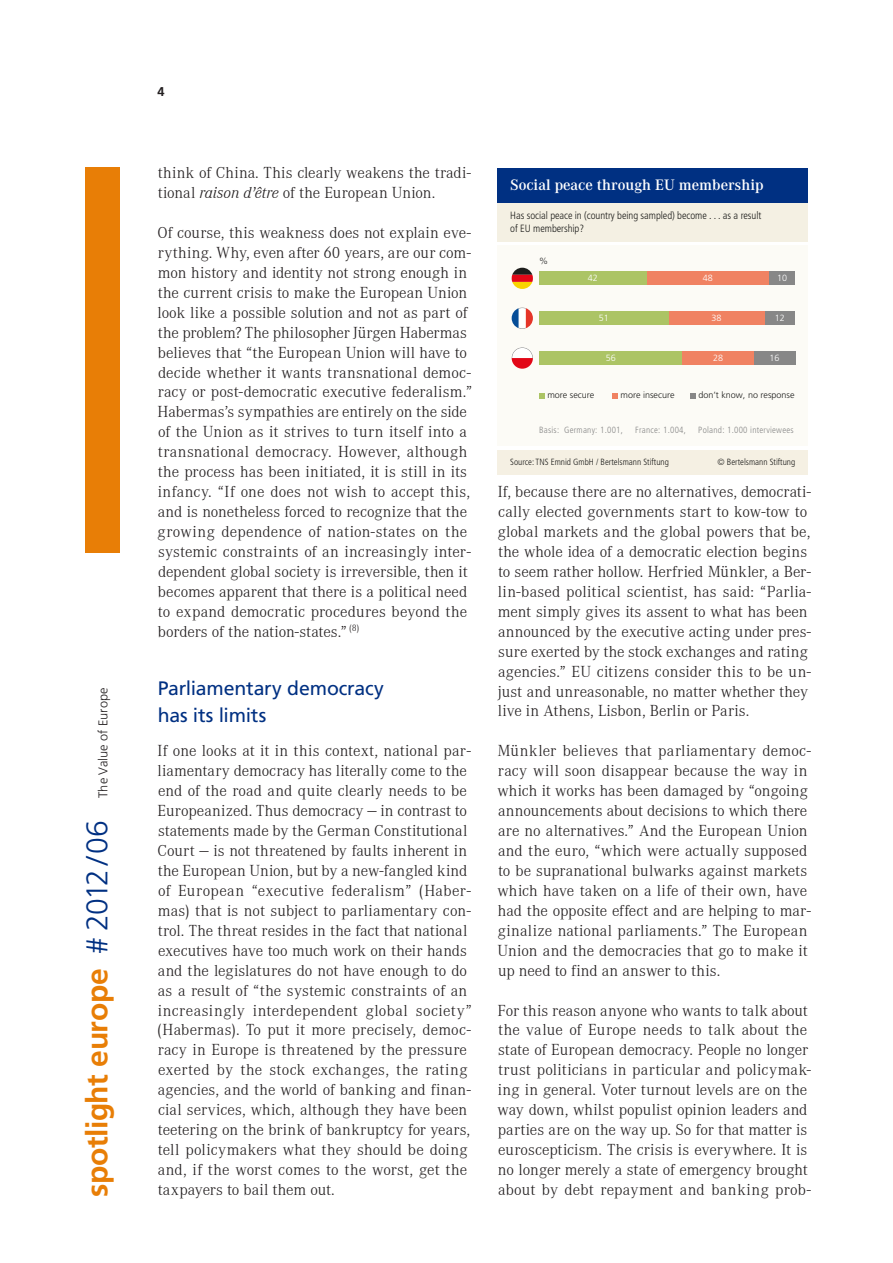
<style>
.page{position:relative;width:893px;height:1263px;background:#fff}
.page>*{position:absolute;margin:0;border:0;box-sizing:border-box;transform-origin:0 0}
.t1{font:700 30px "Frutiger LT Std";letter-spacing:-.015em;color:#e87e06}
.Fliesstext_DE{font:19.5px/27px "Frutiger LT Std";letter-spacing:-.01em;color:#003082}
.Fliesstext_DE-2{font:300 16.5px/20px "Corporate A";letter-spacing:.005em;color:#231f20}
.t2{font:600 15.75px "Corporate A";color:#fff}
.t3{font:300 12.75px "Frutiger LT Std";color:#231f20}
.t4{font:700 12.75px "Frutiger LT Std";color:#231f20}
.t5{font:300 condensed 10.5px/12.6px "Frutiger LT Std";letter-spacing:-.005em;color:#1d1d1b}
.t6{font:300 condensed 9px "Frutiger LT Std";color:#1d1d1b}
.t7{font:300 condensed 9px "Frutiger";letter-spacing:.03em;color:#878787}
.t8{font:300 9px "Frutiger";color:#1d1d1b}
.t9{font:300 9px "Frutiger";color:#fff}
.t10{font:300 9px "Frutiger";color:#343434}
.s1{font-weight:300;color:#003082}
.s2{font-style:italic}
</style>
<div class="page">
<div style="left:85px;top:167px;width:34px;height:386px;background:#e87e06"></div>
<div style="left:497px;top:246px;width:311px;height:200px;background:#fcfbf6"></div>
<div style="left:497px;top:168px;width:311px;height:35px;background:#003082"></div>
<div style="left:497px;top:450px;width:311px;height:25px;background:#f5f0e3"></div>
<div style="left:497px;top:203px;width:311px;height:38px;background:#f4f0e3"></div>
<div style="left:765px;top:311px;width:30px;height:14px;background:#878787"></div>
<div style="left:769px;top:271px;width:26px;height:14px;background:#878787"></div>
<div style="left:668px;top:311px;width:97px;height:14px;background:#f08262"></div>
<div style="left:647px;top:271px;width:122px;height:14px;background:#f08262"></div>
<svg style="left:539px;top:393px;width:5px;height:5px"></svg>
<svg style="left:612px;top:393px;width:5px;height:5px"></svg>
<svg style="left:690px;top:393px;width:5px;height:5px"></svg>
<div style="left:539px;top:311px;width:129px;height:14px;background:#acc465"></div>
<div style="left:539px;top:351px;width:143px;height:14px;background:#acc465"></div>
<div style="left:539px;top:271px;width:108px;height:14px;background:#acc465"></div>
<div style="left:682px;top:351px;width:72px;height:14px;background:#f08262"></div>
<div style="left:754px;top:351px;width:41px;height:14px;background:#878787"></div>
<svg style="left:512px;top:268px;width:21px;height:21px"></svg>
<svg style="left:512px;top:308px;width:21px;height:21px"></svg>
<svg style="left:512px;top:347px;width:21px;height:22px"></svg>
<p class="t3" style="left:96px;top:798px;width:112px;rotate:-90deg">The Value of Europe</p>
<h1 class="t1" style="left:79px;top:1197px;width:378px;rotate:-90deg">spotlight europe <span class="s1"># 2012/06</span></h1>
<p class="t4" style="left:157px;top:84px;width:9px">4</p>
<p class="Fliesstext_DE-2" style="left:158px;top:163px;width:315px">think of China. This clearly weakens the tradi&shy;tional <span class="s2">raison d’être</span> of the European Union.</p>
<p class="Fliesstext_DE-2" style="left:157px;top:223px;width:316px">Of course, this weakness does not explain eve&shy;rything. Why, even after 60 years, are our com&shy;mon history and identity not strong enough in the current crisis to make the European Union look like a possible solution and not as part of the problem? The philosopher Jürgen Habermas believes that “the European Union will have to decide whether it wants transnational democ&shy;racy or post-democratic executive federalism.” Habermas’s sympathies are entirely on the side of the Union as it strives to turn itself into a transnational democracy. However, although the process has been initiated, it is still in its infancy. “If one does not wish to accept this, and is nonetheless forced to recognize that the growing dependence of nation-states on the systemic constraints of an increasingly inter&shy;dependent global society is irreversible, then it becomes apparent that there is a political need to expand democratic procedures beyond the borders of the nation-states.” <sup>(8)</sup></p>
<p class="Fliesstext_DE" style="left:158px;top:674px;width:228px">Parliamentary democracy has its limits</p>
<p class="Fliesstext_DE-2" style="left:157px;top:741px;width:316px">If one looks at it in this context, national par&shy;liamentary democracy has literally come to the end of the road and quite clearly needs to be Europeanized. Thus democracy — in contrast to statements made by the German Constitutional Court — is not threatened by faults inherent in the European Union, but by a new-fangled kind of European “executive federalism” (Haber&shy;mas) that is not subject to parliamentary con&shy;trol. The threat resides in the fact that national executives have too much work on their hands and the legislatures do not have enough to do as a result of “the systemic constraints of an increasingly interdependent global society” (Habermas). To put it more precisely, democ&shy;racy in Europe is threatened by the pressure exerted by the stock exchanges, the rating agencies, and the world of banking and finan&shy;cial services, which, although they have been teetering on the brink of bankruptcy for years, tell policymakers what they should be doing and, if the worst comes to the worst, get the taxpayers to bail them out.</p>
<p class="t2" style="left:510px;top:176px;width:255px">Social peace through EU membership</p>
<p class="t5" style="left:510px;top:209px;width:253px">Has social peace in (country being sampled) become . . . as a result of EU membership?</p>
<p class="t10" style="left:539px;top:255px;width:10px">%</p>
<p class="t9" style="left:588px;top:273px;width:12px">42</p>
<p class="t9" style="left:599px;top:313px;width:12px">51</p>
<p class="t9" style="left:606px;top:353px;width:12px">56</p>
<p class="t9" style="left:703px;top:273px;width:12px">48</p>
<p class="t9" style="left:711px;top:313px;width:12px">38</p>
<p class="t9" style="left:713px;top:353px;width:12px">28</p>
<p class="t9" style="left:777px;top:273px;width:12px">10</p>
<p class="t9" style="left:775px;top:313px;width:12px">12</p>
<p class="t9" style="left:770px;top:353px;width:12px">16</p>
<p class="t8" style="left:547px;top:390px;width:48px">more secure</p>
<p class="t8" style="left:620px;top:390px;width:55px">more insecure</p>
<p class="t8" style="left:698px;top:390px;width:98px">don’t know, no response</p>
<p class="t7" style="left:539px;top:424px;width:85px">Basis: Germany: 1.001,</p>
<p class="t7" style="left:635px;top:424px;width:52px">France: 1.004,</p>
<p class="t7" style="left:698px;top:424px;width:97px">Poland: 1.000 interviewees</p>
<p class="t6" style="left:510px;top:457px;width:160px">Source: TNS Emnid GmbH / Bertelsmann Stiftung</p>
<p class="t6" style="left:717px;top:457px;width:79px">© Bertelsmann Stiftung</p>
<p class="Fliesstext_DE-2" style="left:498px;top:482px;width:315px">If, because there are no alternatives, democrati&shy;cally elected governments start to kow-tow to global markets and the global powers that be, the whole idea of a democratic election begins to seem rather hollow. Herfried Münkler, a Ber&shy;lin-based political scientist, has said: “Parlia&shy;ment simply gives its assent to what has been announced by the executive acting under pres&shy;sure exerted by the stock exchanges and rating agencies.” EU citizens consider this to be un&shy;just and unreasonable, no matter whether they live in Athens, Lisbon, Berlin or Paris.</p>
<p class="Fliesstext_DE-2" style="left:497px;top:741px;width:315px">Münkler believes that parliamentary democ&shy;racy will soon disappear because the way in which it works has been damaged by “ongoing announcements about decisions to which there are no alternatives.” And the European Union and the euro, “which were actually supposed to be supranational bulwarks against markets which have taken on a life of their own, have had the opposite effect and are helping to mar&shy;ginalize national parliaments.” The European Union and the democracies that go to make it up need to find an answer to this.</p>
<p class="Fliesstext_DE-2" style="left:497px;top:1000px;width:315px">For this reason anyone who wants to talk about the value of Europe needs to talk about the state of European democracy. People no longer trust politicians in particular and policymak&shy;ing in general. Voter turnout levels are on the way down, whilst populist opinion leaders and parties are on the way up. So for that matter is euroscepticism. The crisis is everywhere. It is no longer merely a state of emergency brought about by debt repayment and banking prob-</p>
</div>
